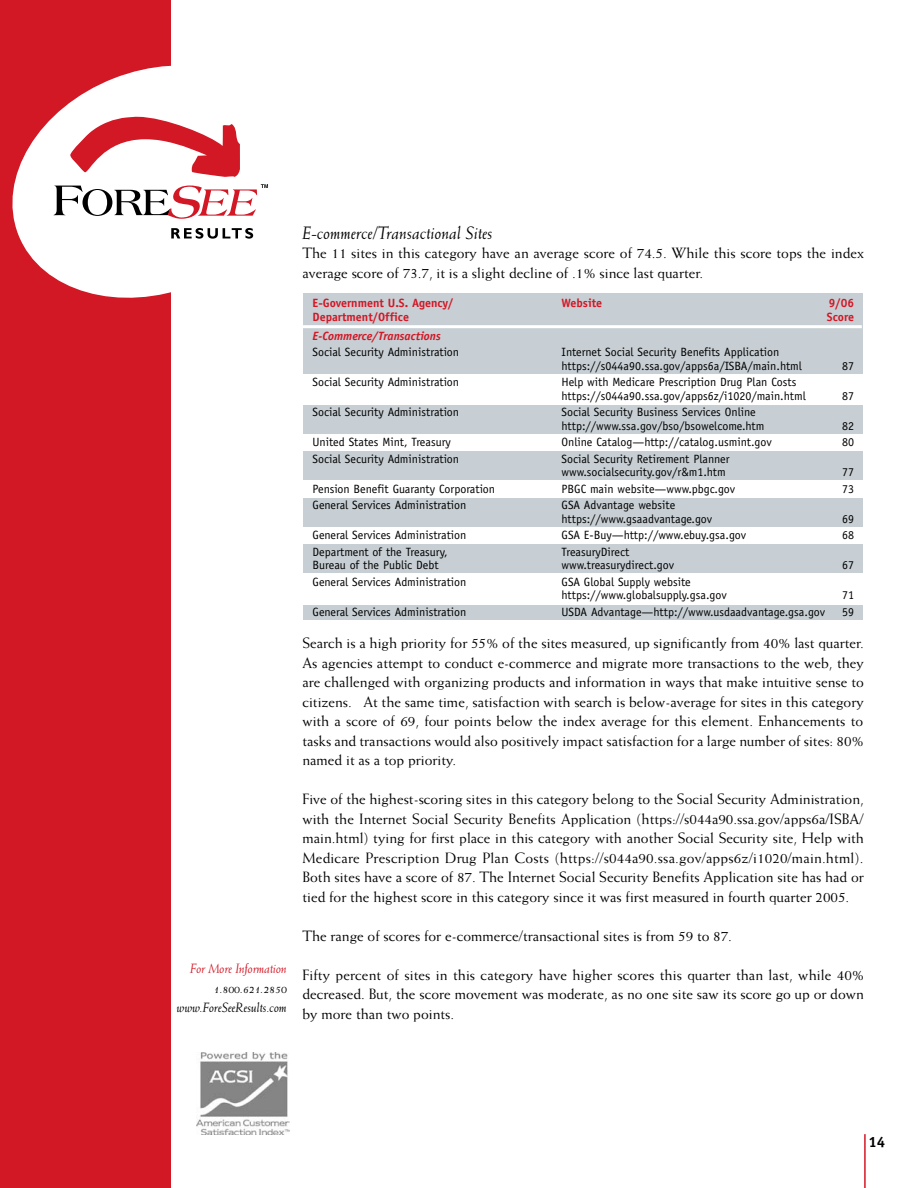
<style>
.page{position:relative;width:918px;height:1188px;background:#fff}
.page>*{position:absolute;margin:0;border:0;box-sizing:border-box;transform-origin:0 0}
.t1{font:italic 18px "Weiss";color:#000}
.t2{font:15px/19.5px "Weiss";color:#000;text-align:justify}
.t3{font:700 15px "Officina Sans";color:#000}
.t4{font:italic 13.5px/19.5px "Weiss";letter-spacing:-.01em;color:#000;text-align:right}
.t5{font:italic 13.5px "Weiss";letter-spacing:-.01em;color:#d21725}
.t6{font:12px/13.5px "Officina Sans";color:#000}
.t7{font:700 12px "Officina Sans";color:#d21725}
.t8{font:italic 700 12px "Officina Sans";color:#d21725}
</style>
<div class="page">
<div style="left:0;top:0;width:171px;height:1188px;background:#d21725"></div>
<svg style="left:12px;top:65px;width:242px;height:233px;fill:#fff"></svg>
<img style="left:196px;top:1052px;width:94px;height:82px">
<hr style="left:864px;top:1134px;width:2px;height:54px;background:#d21725">
<svg style="left:54px;top:184px;width:214px;height:35px"></svg>
<svg style="left:171px;top:228px;width:82px;height:11px"></svg>
<svg style="left:70px;top:117px;width:170px;height:60px"></svg>
<div style="left:303px;top:605px;width:559px;height:14px;background:#c7cfd4"></div>
<div style="left:303px;top:498px;width:560px;height:29px;background:#c7cfd4"></div>
<div style="left:303px;top:545px;width:560px;height:28px;background:#c7cfd4"></div>
<div style="left:303px;top:451px;width:560px;height:28px;background:#c7cfd4"></div>
<div style="left:303px;top:405px;width:560px;height:28px;background:#c7cfd4"></div>
<div style="left:303px;top:293px;width:560px;height:81px;background:#c7cfd4"></div>
<hr style="left:297px;top:325px;width:565px;height:3px;background:#fff">
<p class="t5" style="left:190px;top:961px;width:99px">For More Information</p>
<p class="t4" style="left:177px;top:978px;width:112px">1.800.621.2850 www.ForeSeeResults.com</p>
<p class="t1" style="left:302px;top:222px;width:192px">E-commerce/Transactional Sites</p>
<p class="t2" style="left:302px;top:243px;width:563px">The 11 sites in this category have an average score of 74.5. While this score tops the index average score of 73.7, it is a slight decline of .1% since last quarter.</p>
<p class="t7" style="left:313px;top:296px;width:142px">E-Government U.S. Agency/</p>
<p class="t7" style="left:562px;top:296px;width:42px">Website</p>
<p class="t7" style="left:829px;top:296px;width:27px">9/06</p>
<p class="t7" style="left:313px;top:309px;width:98px">Department/Office</p>
<p class="t7" style="left:827px;top:309px;width:29px">Score</p>
<p class="t8" style="left:313px;top:328px;width:130px">E-Commerce/Transactions</p>
<p class="t6" style="left:313px;top:345px;width:148px">Social Security Administration</p>
<p class="t6" style="left:562px;top:345px;width:242px">Internet Social Security Benefits Application https://s044a90.ssa.gov/apps6a/ISBA/main.html</p>
<p class="t6" style="left:842px;top:359px;width:13px">87</p>
<p class="t6" style="left:313px;top:375px;width:148px">Social Security Administration</p>
<p class="t6" style="left:562px;top:375px;width:246px">Help with Medicare Prescription Drug Plan Costs https://s044a90.ssa.gov/apps6z/i1020/main.html</p>
<p class="t6" style="left:313px;top:406px;width:148px">Social Security Administration</p>
<p class="t6" style="left:562px;top:406px;width:204px">Social Security Business Services Online http://www.ssa.gov/bso/bsowelcome.htm</p>
<p class="t6" style="left:842px;top:389px;width:13px">87</p>
<p class="t6" style="left:842px;top:419px;width:13px">82</p>
<p class="t6" style="left:313px;top:436px;width:140px">United States Mint, Treasury</p>
<p class="t6" style="left:562px;top:436px;width:212px">Online Catalog—http://catalog.usmint.gov</p>
<p class="t6" style="left:842px;top:436px;width:13px">80</p>
<p class="t6" style="left:313px;top:452px;width:148px">Social Security Administration</p>
<p class="t6" style="left:562px;top:452px;width:170px">Social Security Retirement Planner www.socialsecurity.gov/r&amp;m1.htm</p>
<p class="t6" style="left:842px;top:466px;width:13px">77</p>
<p class="t6" style="left:313px;top:482px;width:184px">Pension Benefit Guaranty Corporation</p>
<p class="t6" style="left:562px;top:482px;width:175px">PBGC main website—www.pbgc.gov</p>
<p class="t6" style="left:842px;top:482px;width:13px">73</p>
<p class="t6" style="left:313px;top:499px;width:155px">General Services Administration</p>
<p class="t6" style="left:562px;top:499px;width:152px">GSA Advantage website https://www.gsaadvantage.gov</p>
<p class="t6" style="left:842px;top:512px;width:13px">69</p>
<p class="t6" style="left:313px;top:529px;width:155px">General Services Administration</p>
<p class="t6" style="left:562px;top:529px;width:186px">GSA E-Buy—http://www.ebuy.gsa.gov</p>
<p class="t6" style="left:842px;top:529px;width:13px">68</p>
<p class="t6" style="left:313px;top:545px;width:137px">Department of the Treasury,</p>
<p class="t6" style="left:562px;top:545px;width:69px">TreasuryDirect</p>
<p class="t6" style="left:313px;top:559px;width:128px">Bureau of the Public Debt</p>
<p class="t6" style="left:562px;top:559px;width:114px">www.treasurydirect.gov</p>
<p class="t6" style="left:842px;top:559px;width:13px">67</p>
<p class="t6" style="left:313px;top:575px;width:155px">General Services Administration</p>
<p class="t6" style="left:562px;top:575px;width:167px">GSA Global Supply website https://www.globalsupply.gsa.gov</p>
<p class="t6" style="left:842px;top:589px;width:13px">71</p>
<p class="t6" style="left:313px;top:605px;width:155px">General Services Administration</p>
<p class="t6" style="left:562px;top:605px;width:265px">USDA Advantage—http://www.usdaadvantage.gsa.gov</p>
<p class="t6" style="left:842px;top:605px;width:13px">59</p>
<p class="t2" style="left:302px;top:633px;width:563px">Search is a high priority for 55% of the sites measured, up significantly from 40% last quarter.<br>As agencies attempt to conduct e-commerce and migrate more transactions to the web, they are challenged with organizing products and information in ways that make intuitive sense to citizens. At the same time, satisfaction with search is below-average for sites in this category with a score of 69, four points below the index average for this element. Enhancements to tasks and transactions would also positively impact satisfaction for a large number of sites: 80% named it as a top priority.</p>
<p class="t2" style="left:302px;top:789px;width:563px">Five of the highest-scoring sites in this category belong to the Social Security Administration, with the Internet Social Security Benefits Application (https://s044a90.ssa.gov/apps6a/ISBA/ main.html) tying for first place in this category with another Social Security site, Help with Medicare Prescription Drug Plan Costs (https://s044a90.ssa.gov/apps6z/i1020/main.html).<br>Both sites have a score of 87. The Internet Social Security Benefits Application site has had or tied for the highest score in this category since it was first measured in fourth quarter 2005.</p>
<p class="t2" style="left:302px;top:926px;width:431px">The range of scores for e-commerce/transactional sites is from 59 to 87.</p>
<p class="t2" style="left:302px;top:965px;width:564px">Fifty percent of sites in this category have higher scores this quarter than last, while 40% decreased. But, the score movement was moderate, as no one site saw its score go up or down by more than two points.</p>
<p class="t3" style="left:868px;top:1133px;width:17px">14</p>
</div>
